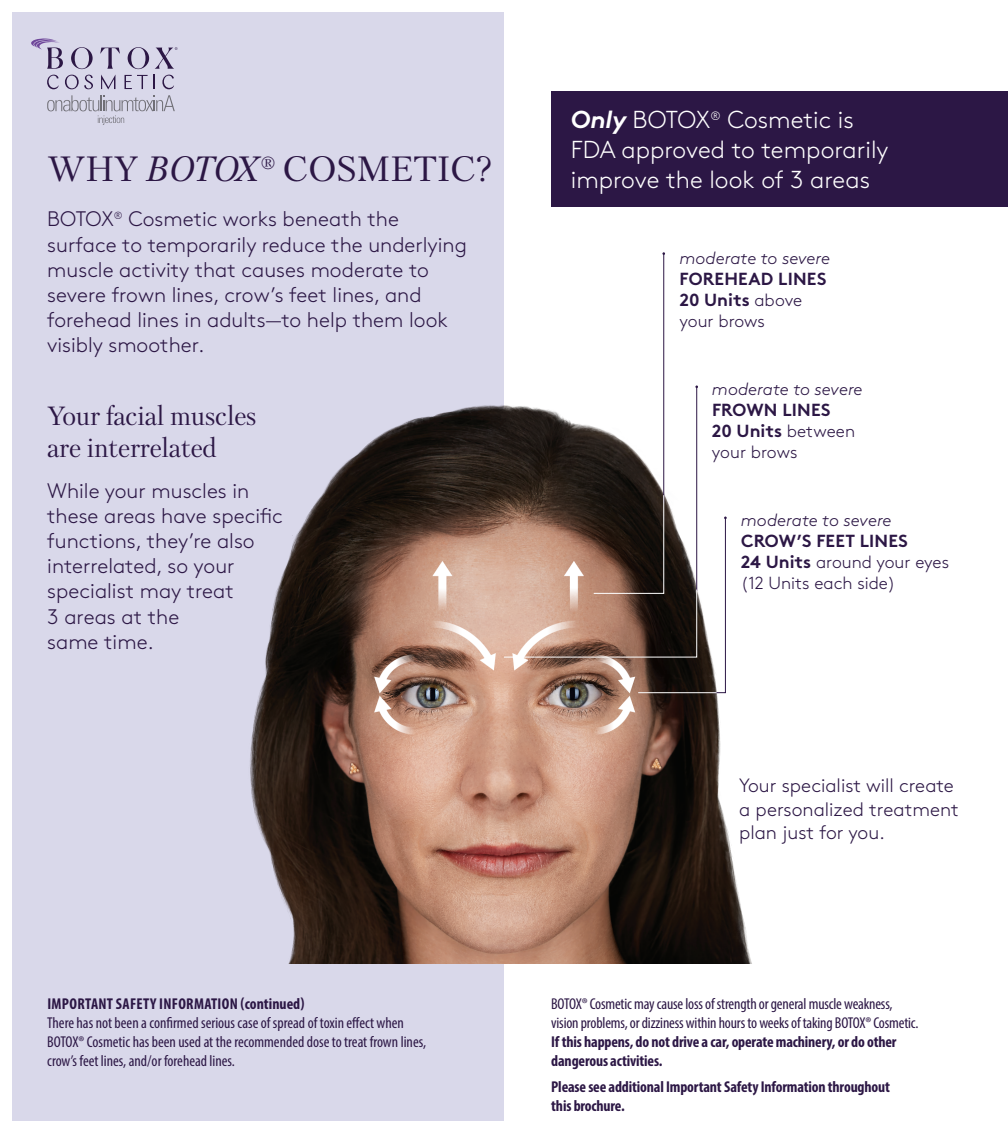
<style>
.page{position:relative;width:1008px;height:1134px;background:#fff}
.page>*{position:absolute;margin:0;border:0;box-sizing:border-box;transform-origin:0 0}
.t1{font:35px "Petersburg";letter-spacing:-.015em;color:#2c1745}
.t2{font:26.25px/31.5px "Petersburg";letter-spacing:-.01em;color:#2c1745}
.t3{font:300 24.5px/29.8px "Brown Std";color:#fff}
.t4{font:300 21px/25.2px "Brown Std";color:#2c1745}
.t5{font:300 19.25px/23.1px "Brown Std";color:#2c1745}
.t6{font:300 17.5px/21px "Brown Std";color:#2c1745}
.t7{font:italic 300 17.5px "Brown Std";color:#2c1745}
.t8{font:700 17.5px "Brown Std";letter-spacing:.01em;color:#2c1745}
.t9{font:condensed 15.75px/18.9px "Myriad Pro";letter-spacing:-.01em;color:#2c1745}
.t10{font:700 condensed 15.75px/18.9px "Myriad Pro";letter-spacing:-.01em;color:#2c1745}
.s1{font-style:italic}
.s2{font-weight:700;font-style:italic}
.s3{font-weight:700}
</style>
<div class="page">
<div style="left:13px;top:13px;width:491px;height:1108px;background:#d9d8ea"></div>
<img style="left:250px;top:379px;width:502px;height:584px">
<img style="left:365px;top:517px;width:314px;height:274px">
<hr style="left:663px;top:254px;width:1px;height:249px;background:#2c1745">
<hr style="left:696px;top:387px;width:1px;height:204px;background:#2c1745">
<svg style="left:713px;top:517px;width:14px;height:176px"></svg>
<svg style="left:503px;top:495px;width:194px;height:163px;background:#806659"></svg>
<hr style="left:638px;top:692px;width:79px;height:1px;background:#fff">
<div style="left:551px;top:91px;width:457px;height:116px;background:#2c1745"></div>
<svg style="left:71px;top:47px;width:22px;height:22px"></svg>
<svg style="left:100px;top:48px;width:20px;height:21px"></svg>
<svg style="left:128px;top:47px;width:21px;height:22px"></svg>
<svg style="left:155px;top:47px;width:23px;height:22px"></svg>
<svg style="left:47px;top:75px;width:12px;height:14px"></svg>
<svg style="left:65px;top:75px;width:28px;height:14px"></svg>
<svg style="left:101px;top:75px;width:14px;height:14px"></svg>
<svg style="left:125px;top:75px;width:23px;height:14px"></svg>
<svg style="left:154px;top:75px;width:1px;height:14px"></svg>
<svg style="left:162px;top:75px;width:12px;height:14px"></svg>
<svg style="left:31px;top:38px;width:32px;height:31px"></svg>
<svg style="left:47px;top:95px;width:128px;height:30px"></svg>
<p class="t1" style="left:47px;top:146px;width:447px">WHY <span class="s1">BOTOX</span><sup>®</sup> COSMETIC?</p>
<p class="t4" style="left:47px;top:207px;width:421px">BOTOX<sup>®</sup> Cosmetic works beneath the surface to temporarily reduce the underlying muscle activity that causes moderate to severe frown lines, crow’s feet lines, and forehead lines in adults—to help them look visibly smoother.</p>
<p class="t2" style="left:47px;top:400px;width:211px">Your facial muscles are interrelated</p>
<p class="t4" style="left:47px;top:478px;width:237px">While your muscles in these areas have specific functions, they’re also interrelated, so your specialist may treat<br>3 areas at the<br>same time.</p>
<p class="t3" style="left:571px;top:105px;width:319px"><span class="s2">Only</span> BOTOX<sup>®</sup> Cosmetic is<br>FDA approved to temporarily improve the look of 3 areas</p>
<p class="t7" style="left:680px;top:248px;width:152px">moderate to severe</p>
<p class="t8" style="left:680px;top:268px;width:148px">FOREHEAD LINES</p>
<p class="t6" style="left:680px;top:290px;width:124px"><span class="s3">20 Units</span> above your brows</p>
<p class="t7" style="left:712px;top:379px;width:152px">moderate to severe</p>
<p class="t8" style="left:712px;top:400px;width:120px">FROWN LINES</p>
<p class="t6" style="left:712px;top:421px;width:145px"><span class="s3">20 Units</span> between your brows</p>
<p class="t7" style="left:741px;top:510px;width:152px">moderate to severe</p>
<p class="t8" style="left:741px;top:530px;width:168px">CROW’S FEET LINES</p>
<p class="t6" style="left:741px;top:552px;width:210px"><span class="s3">24 Units</span> around your eyes (12 Units each side)</p>
<p class="t5" style="left:739px;top:775px;width:221px">Your specialist will create a personalized treatment plan just for you.</p>
<p class="t9" style="left:47px;top:994px;width:380px"><span class="s3">IMPORTANT SAFETY INFORMATION (continued)<br></span>There has not been a confirmed serious case of spread of toxin effect when BOTOX® Cosmetic has been used at the recommended dose to treat frown lines, crow’s feet lines, and/or forehead lines.</p>
<p class="t9" style="left:551px;top:994px;width:369px">BOTOX® Cosmetic may cause loss of strength or general muscle weakness, vision problems, or dizziness within hours to weeks of taking BOTOX® Cosmetic.<br><span class="s3">If this happens, do not drive a car, operate machinery, or do other dangerous activities.</span></p>
<p class="t10" style="left:551px;top:1077px;width:340px">Please see additional Important Safety Information throughout this brochure.</p>
</div>
